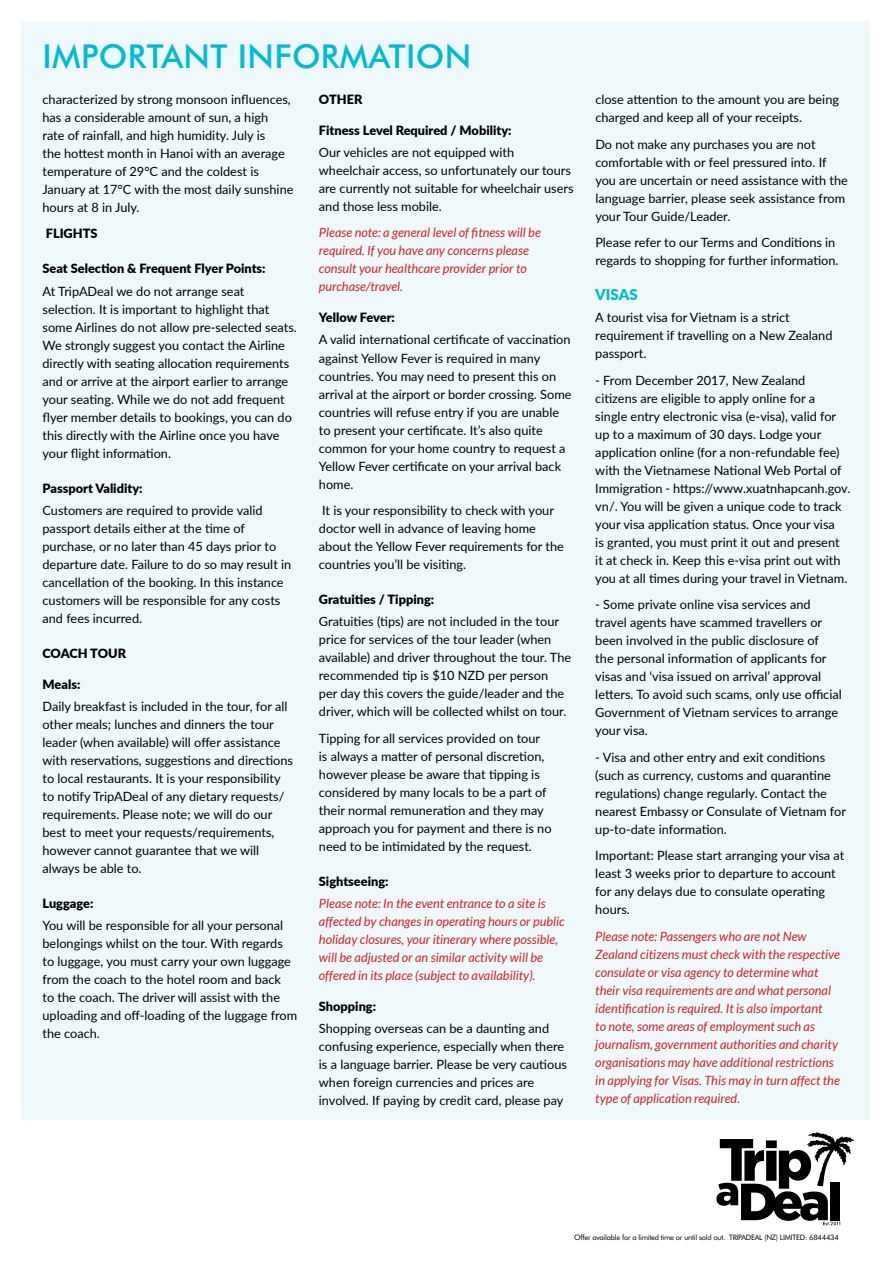
<style>
.page{position:relative;width:893px;height:1263px;background:#fff}
.page>*{position:absolute;margin:0;border:0;box-sizing:border-box;transform-origin:0 0}
.t1{font:500 33px "Futura BT";letter-spacing:.01em;color:#00bcd3}
.t2{font:900 15px "Lato";color:#00bcd3}
.t3{font:12.75px/18px "Lato";color:#000}
.t4{font:italic 12.75px/18px "Lato";color:#d2232a}
.t5{font:900 12.75px "Lato";color:#000}
.t6{font:7.5px "Futura BT";letter-spacing:-.03em;color:#000}
</style>
<div class="page">
<div style="left:21px;top:21px;width:849px;height:1098px;background:#eff8fa"></div>
<svg style="left:716px;top:1132px;width:138px;height:93px"></svg>
<h1 class="t1" style="left:43px;top:36px;width:430px">IMPORTANT INFORMATION</h1>
<p class="t3" style="left:43px;top:90px;width:252px">characterized by strong monsoon influences, has a considerable amount of sun, a high<br>rate of rainfall, and high humidity. July is<br>the hottest month in Hanoi with an average temperature of 29°C and the coldest is January at 17°C with the most daily sunshine hours at 8 in July.</p>
<p class="t5" style="left:46px;top:224px;width:53px">FLIGHTS</p>
<p class="t5" style="left:43px;top:259px;width:225px">Seat Selection &amp; Frequent Flyer Points:</p>
<p class="t3" style="left:43px;top:281px;width:256px">At TripADeal we do not arrange seat selection. It is important to highlight that some Airlines do not allow pre-selected seats.<br>We strongly suggest you contact the Airline directly with seating allocation requirements and or arrive at the airport earlier to arrange your seating. While we do not add frequent flyer member details to bookings, you can do this directly with the Airline once you have your flight information.</p>
<p class="t5" style="left:43px;top:478px;width:102px">Passport Validity:</p>
<p class="t3" style="left:43px;top:501px;width:250px">Customers are required to provide valid passport details either at the time of purchase, or no later than 45 days prior to departure date. Failure to do so may result in cancellation of the booking. In this instance customers will be responsible for any costs and fees incurred.</p>
<p class="t5" style="left:43px;top:644px;width:85px">COACH TOUR</p>
<p class="t5" style="left:43px;top:674px;width:39px">Meals:</p>
<p class="t3" style="left:43px;top:697px;width:252px">Daily breakfast is included in the tour, for all other meals; lunches and dinners the tour leader (when available) will offer assistance with reservations, suggestions and directions to local restaurants. It is your responsibility to notify TripADeal of any dietary requests/ requirements. Please note; we will do our best to meet your requests/requirements, however cannot guarantee that we will always be able to.</p>
<p class="t5" style="left:43px;top:894px;width:52px">Luggage:</p>
<p class="t3" style="left:43px;top:916px;width:256px">You will be responsible for all your personal belongings whilst on the tour. With regards to luggage, you must carry your own luggage from the coach to the hotel room and back<br>to the coach. The driver will assist with the uploading and off-loading of the luggage from the coach.</p>
<p class="t5" style="left:319px;top:90px;width:45px">OTHER</p>
<p class="t5" style="left:319px;top:120px;width:194px">Fitness Level Required / Mobility:</p>
<p class="t3" style="left:319px;top:143px;width:256px">Our vehicles are not equipped with wheelchair access, so unfortunately our tours are currently not suitable for wheelchair users and those less mobile.</p>
<p class="t4" style="left:319px;top:224px;width:223px">Please note: a general level of fitness will be required. If you have any concerns please consult your healthcare provider prior to purchase/travel.</p>
<p class="t5" style="left:319px;top:308px;width:78px">Yellow Fever:</p>
<p class="t3" style="left:319px;top:330px;width:254px">A valid international certificate of vaccination against Yellow Fever is required in many countries. You may need to present this on arrival at the airport or border crossing. Some countries will refuse entry if you are unable to present your certificate. It’s also quite common for your home country to request a Yellow Fever certificate on your arrival back home.</p>
<p class="t3" style="left:319px;top:501px;width:246px">It is your responsibility to check with your doctor well in advance of leaving home about the Yellow Fever requirements for the countries you’ll be visiting.</p>
<p class="t5" style="left:319px;top:590px;width:117px">Gratuities / Tipping:</p>
<p class="t3" style="left:319px;top:612px;width:254px">Gratuities (tips) are not included in the tour price for services of the tour leader (when available) and driver throughout the tour. The recommended tip is $10 NZD per person<br>per day this covers the guide/leader and the driver, which will be collected whilst on tour.</p>
<p class="t3" style="left:319px;top:729px;width:234px">Tipping for all services provided on tour is always a matter of personal discretion, however please be aware that tipping is considered by many locals to be a part of their normal remuneration and they may approach you for payment and there is no need to be intimidated by the request.</p>
<p class="t5" style="left:319px;top:872px;width:71px">Sightseeing:</p>
<p class="t4" style="left:319px;top:895px;width:247px">Please note: In the event entrance to a site is affected by changes in operating hours or public holiday closures, your itinerary where possible, will be adjusted or an similar activity will be offered in its place (subject to availability).</p>
<p class="t5" style="left:319px;top:997px;width:59px">Shopping:</p>
<p class="t3" style="left:319px;top:1019px;width:250px">Shopping overseas can be a daunting and confusing experience, especially when there is a language barrier. Please be very cautious when foreign currencies and prices are involved. If paying by credit card, please pay</p>
<p class="t3" style="left:595px;top:90px;width:245px">close attention to the amount you are being charged and keep all of your receipts.</p>
<p class="t3" style="left:595px;top:134px;width:254px">Do not make any purchases you are not comfortable with or feel pressured into. If you are uncertain or need assistance with the language barrier, please seek assistance from your Tour Guide/Leader.</p>
<p class="t3" style="left:595px;top:233px;width:245px">Please refer to our Terms and Conditions in regards to shopping for further information.</p>
<p class="t2" style="left:595px;top:283px;width:44px">VISAS</p>
<p class="t3" style="left:595px;top:308px;width:239px">A tourist visa for Vietnam is a strict requirement if travelling on a New Zealand passport.</p>
<p class="t3" style="left:595px;top:370px;width:257px">- From December 2017, New Zealand citizens are eligible to apply online for a<br>single entry electronic visa (e-visa), valid for up to a maximum of 30 days. Lodge your application online (for a non-refundable fee) with the Vietnamese National Web Portal of Immigration - https://www.xuatnhapcanh.gov. vn/. You will be given a unique code to track your visa application status. Once your visa<br>is granted, you must print it out and present<br>it at check in. Keep this e-visa print out with you at all times during your travel in Vietnam.</p>
<p class="t3" style="left:595px;top:595px;width:248px">- Some private online visa services and travel agents have scammed travellers or been involved in the public disclosure of<br>the personal information of applicants for visas and ‘visa issued on arrival’ approval letters. To avoid such scams, only use official Government of Vietnam services to arrange your visa.</p>
<p class="t3" style="left:595px;top:747px;width:252px">- Visa and other entry and exit conditions (such as currency, customs and quarantine regulations) change regularly. Contact the nearest Embassy or Consulate of Vietnam for up-to-date information.</p>
<p class="t3" style="left:595px;top:846px;width:251px">Important: Please start arranging your visa at least 3 weeks prior to departure to account for any delays due to consulate operating hours.</p>
<p class="t4" style="left:595px;top:927px;width:246px">Please note: Passengers who are not New Zealand citizens must check with the respective consulate or visa agency to determine what their visa requirements are and what personal identification is required. It is also important<br>to note, some areas of employment such as journalism, government authorities and charity organisations may have additional restrictions in applying for Visas. This may in turn affect the type of application required.</p>
<p class="t6" style="left:574px;top:1232px;width:266px">Offer available for a limited time or until sold out. TRIPADEAL (NZ) LIMITED: 6844434</p>
</div>
